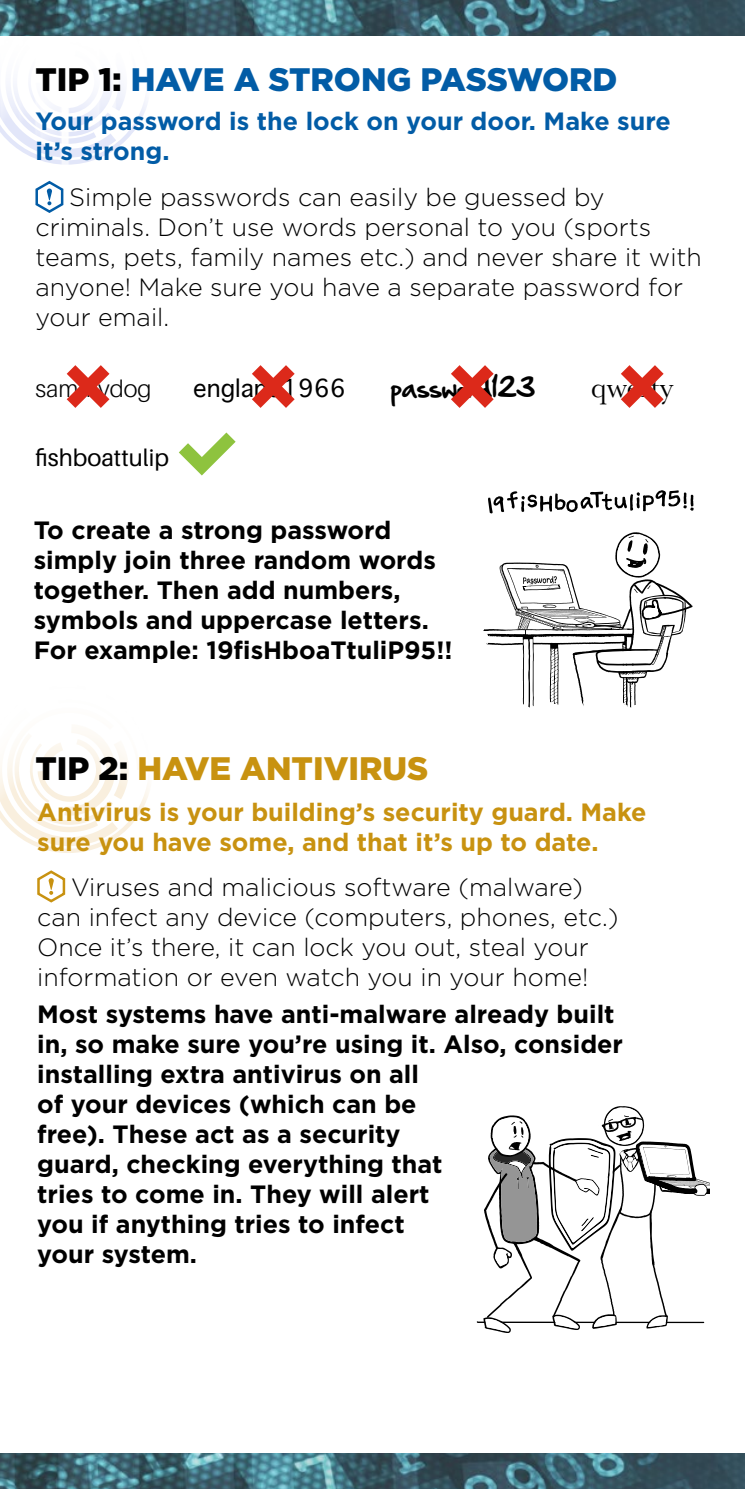
<style>
.page{position:relative;width:745px;height:1489px;background:#fff}
.page>*{position:absolute;margin:0;border:0;box-sizing:border-box;transform-origin:0 0}
.t1{font:900 32.5px "Gotham";color:#025ca6}
.t2{font:900 32.5px "Gotham";color:#c89210}
.t3{font:30px "Baskerville";color:#000}
.t4{font:700 25px/30px "Gotham";color:#000}
.t5{font:300 25px/30px "Gotham";color:#000}
.t6{font:700 25px/30px "Gotham";color:#c89210}
.t7{font:700 25px/30px "Gotham";color:#025ca6}
.t8{font:23.75px "Aileron";color:#000}
.t9{font:300 23.75px "Thonburi";color:#000}
.t10{font:23.75px "Handof Sean";color:#000}
.t11{font:300 23.75px "Aileron";color:#000}
.s1{color:#000}
</style>
<div class="page">
<svg style="left:0;top:35px;width:151px;height:130px"></svg>
<svg style="left:0;top:731px;width:149px;height:122px"></svg>
<svg style="left:35px;top:180px;width:29px;height:33px"></svg>
<svg style="left:451px;top:365px;width:42px;height:43px"></svg>
<svg style="left:252px;top:365px;width:42px;height:43px"></svg>
<svg style="left:67px;top:365px;width:42px;height:43px"></svg>
<svg style="left:621px;top:365px;width:42px;height:43px"></svg>
<svg style="left:179px;top:432px;width:56px;height:43px"></svg>
<svg style="left:488px;top:490px;width:205px;height:23px"></svg>
<svg style="left:483px;top:532px;width:209px;height:176px"></svg>
<svg style="left:476px;top:1106px;width:233px;height:226px"></svg>
<svg style="left:37px;top:870px;width:29px;height:33px"></svg>
<img style="left:0;top:0;width:744px;height:35px">
<img style="left:0;top:1453px;width:744px;height:35px">
<h1 class="t1" style="left:35px;top:57px;width:583px"><span class="s1">TIP 1:</span> HAVE A STRONG PASSWORD</h1>
<p class="t7" style="left:35px;top:105px;width:636px">Your password is the lock on your door. Make sure it’s strong.</p>
<p class="t5" style="left:35px;top:182px;width:667px;text-indent:34px">Simple passwords can easily be guessed by criminals. Don’t use words personal to you (sports teams, pets, family names etc.) and never share it with anyone! Make sure you have a separate password for your email.</p>
<p class="t11" style="left:35px;top:376px;width:117px">sammydog</p>
<p class="t9" style="left:193px;top:375px;width:154px">england1966</p>
<p class="t10" style="left:390px;top:371px;width:145px">password123</p>
<p class="t3" style="left:590px;top:368px;width:84px">qwerty</p>
<p class="t8" style="left:35px;top:445px;width:135px">fishboattulip</p>
<p class="t4" style="left:34px;top:515px;width:420px">To create a strong password simply join three random words together. Then add numbers, symbols and uppercase letters.<br>For example: 19fisHboaTtuliP95!!</p>
<h1 class="t2" style="left:35px;top:746px;width:394px"><span class="s1">TIP 2:</span> HAVE ANTIVIRUS</h1>
<p class="t6" style="left:37px;top:796px;width:610px">Antivirus is your building’s security guard. Make sure you have some, and that it’s up to date.</p>
<p class="t5" style="left:37px;top:871px;width:582px;text-indent:34px">Viruses and malicious software (malware) can infect any device (computers, phones, etc.)<br>Once it’s there, it can lock you out, steal your information or even watch you in your home!</p>
<p class="t4" style="left:37px;top:998px;width:587px">Most systems have anti-malware already built in, so make sure you’re using it. Also, consider installing extra antivirus on all<br>of your devices (which can be<br>free). These act as a security<br>guard, checking everything that<br>tries to come in. They will alert<br>you if anything tries to infect<br>your system.</p>
</div>
